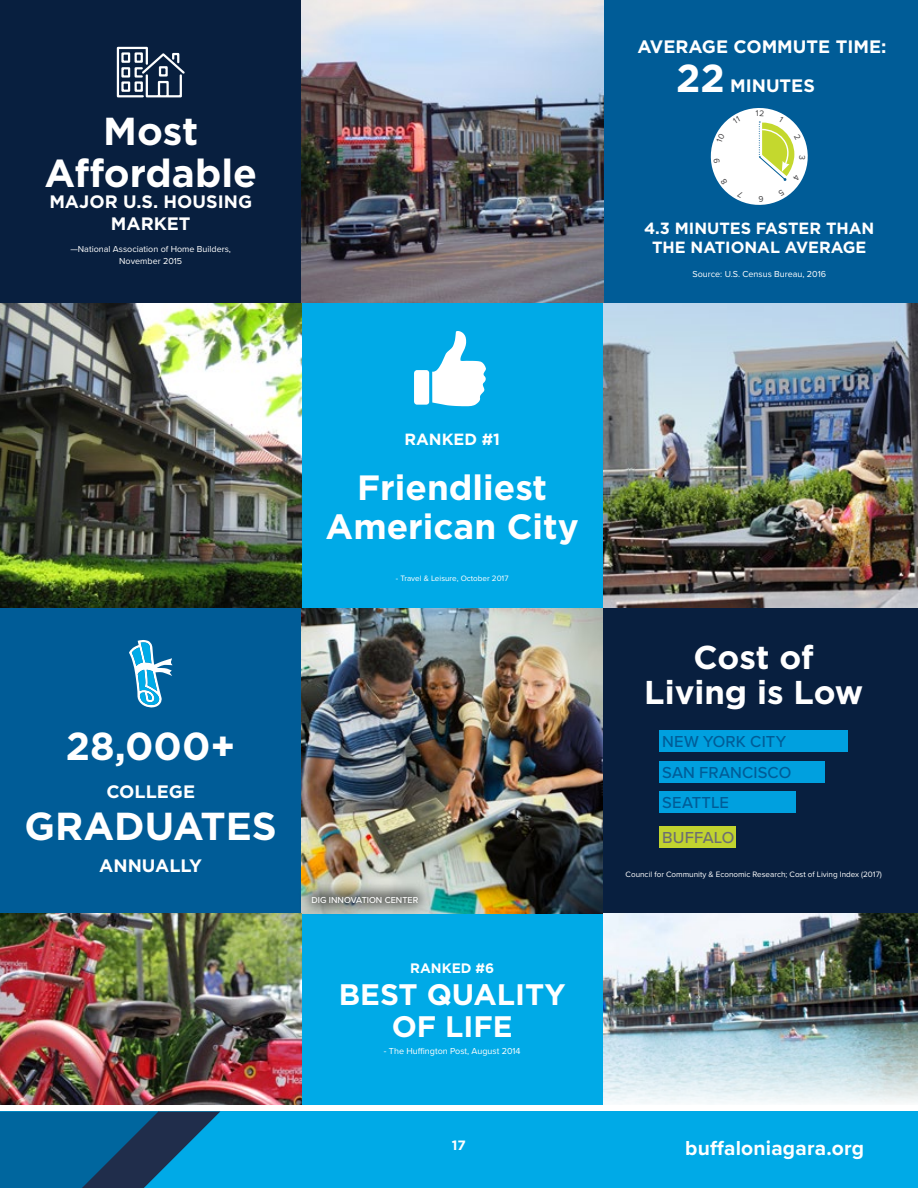
<style>
.page{position:relative;width:918px;height:1188px;background:#fff}
.page>*{position:absolute;margin:0;border:0;box-sizing:border-box;transform-origin:0 0}
.t1{font:700 39px/42px "Gotham";color:#fff;text-align:center}
.t2{font:700 35.1px/39.8px "Gotham";color:#fff;text-align:center}
.t3{font:700 33px/35.2px "Gotham";color:#fff;text-align:center}
.t4{font:700 29.7px/32px "Gotham";color:#fff;text-align:center}
.t5{font:700 21px "Proxima Nova";letter-spacing:.01em;color:#fff}
.t6{font:700 18px/21.6px "Gotham";color:#fff;text-align:center}
.t7{font:500 16.5px/30.6px "Proxima Nova";letter-spacing:.01em;color:#005c97}
.t8{font:500 16.5px "Proxima Nova";letter-spacing:.005em;color:#6d6e71}
.t9{font:700 16.2px/19.5px "Gotham";color:#fff;text-align:center}
.t10{font:700 13.65px "Gotham";color:#fff}
.t11{font:700 13.5px "Gotham";color:#fff}
.t12{font:9px/12px "Proxima Nova";color:#fff;text-align:center}
.t13{font:500 9px "Proxima Nova";color:#fff}
.t14{font:8.1px "Proxima Nova";color:#fff}
.s1{font-size:39px}
</style>
<div class="page">
<div style="left:302px;top:303px;width:301px;height:305px;background:#00aae7"></div>
<div style="left:302px;top:914px;width:301px;height:191px;background:#00aae7"></div>
<img style="left:603px;top:303px;width:315px;height:305px">
<img style="left:1px;top:303px;width:301px;height:305px">
<div style="left:0;top:0;width:335px;height:303px;background:#081f3f"></div>
<div style="left:603px;top:0;width:315px;height:303px;background:#005c97"></div>
<img style="left:302px;top:0;width:301px;height:303px">
<div style="left:0;top:608px;width:302px;height:306px;background:#005c97"></div>
<img style="left:302px;top:608px;width:301px;height:306px">
<div style="left:603px;top:608px;width:315px;height:306px;background:#081f3f"></div>
<img style="left:1px;top:914px;width:301px;height:191px">
<svg style="left:116px;top:46px;width:69px;height:52px"></svg>
<div style="left:297px;top:881px;width:135px;height:36px;background:#000;opacity:.75"></div>
<img style="left:603px;top:914px;width:315px;height:93px">
<img style="left:603px;top:1007px;width:315px;height:97px">
<svg style="left:414px;top:331px;width:72px;height:75px"></svg>
<div style="left:659px;top:730px;width:188px;height:21px;background:#00a0df"></div>
<div style="left:659px;top:762px;width:165px;height:21px;background:#00a0df"></div>
<div style="left:659px;top:792px;width:137px;height:21px;background:#00a0df"></div>
<div style="left:659px;top:826px;width:77px;height:21px;background:#c1d32f"></div>
<div style="left:0;top:1112px;width:918px;height:76px;background:#00aae7"></div>
<svg style="left:0;top:1111px;width:220px;height:77px"></svg>
<svg style="left:129px;top:640px;width:43px;height:68px"></svg>
<svg style="left:710px;top:108px;width:98px;height:97px"></svg>
<h1 class="t1" style="left:44px;top:109px;width:214px">Most<br>Affordable</h1>
<h3 class="t6" style="left:49px;top:191px;width:204px">MAJOR U.S. HOUSING<br>MARKET</h3>
<p class="t12" style="left:70px;top:243px;width:162px">—National Association of Home Builders,<br>November 2015</p>
<h3 class="t6" style="left:638px;top:35px;width:250px">AVERAGE COMMUTE TIME:</h3>
<h3 class="t6" style="left:676px;top:75px;width:140px"><span class="s1">22</span> MINUTES</h3>
<h3 class="t9" style="left:644px;top:218px;width:232px">4.3 MINUTES FASTER THAN<br>THE NATIONAL AVERAGE</h3>
<p class="t12" style="left:692px;top:268px;width:135px">Source: U.S. Census Bureau, 2016</p>
<h1 class="t1" style="left:66px;top:724px;width:171px">28,000+</h1>
<h3 class="t6" style="left:106px;top:780px;width:90px">COLLEGE</h3>
<h1 class="t1" style="left:25px;top:804px;width:254px">GRADUATES</h1>
<h3 class="t6" style="left:99px;top:854px;width:104px">ANNUALLY</h3>
<h3 class="t9" style="left:404px;top:429px;width:97px">RANKED #1</h3>
<h2 class="t2" style="left:326px;top:466px;width:255px">Friendliest<br>American City</h2>
<p class="t14" style="left:396px;top:573px;width:114px">- Travel &amp; Leisure, October 2017</p>
<p class="t13" style="left:312px;top:895px;width:108px">DIG INNOVATION CENTER</p>
<h3 class="t10" style="left:410px;top:960px;width:86px">RANKED #6</h3>
<h3 class="t4" style="left:339px;top:977px;width:228px">BEST QUALITY<br>OF LIFE</h3>
<p class="t12" style="left:384px;top:1045px;width:138px">- The Huffington Post, August 2014</p>
<h3 class="t3" style="left:644px;top:639px;width:220px">Cost of<br>Living is Low</h3>
<h3 class="t7" style="left:662px;top:726px;width:131px">NEW YORK CITY<br>SAN FRANCISCO<br>SEATTLE</h3>
<h3 class="t8" style="left:662px;top:828px;width:74px">BUFFALO</h3>
<p class="t14" style="left:626px;top:870px;width:258px">Council for Community &amp; Economic Research; Cost of Living Index (2017)</p>
<h3 class="t11" style="left:452px;top:1137px;width:16px">17</h3>
<h3 class="t5" style="left:685px;top:1136px;width:181px">buffaloniagara.org</h3>
</div>
